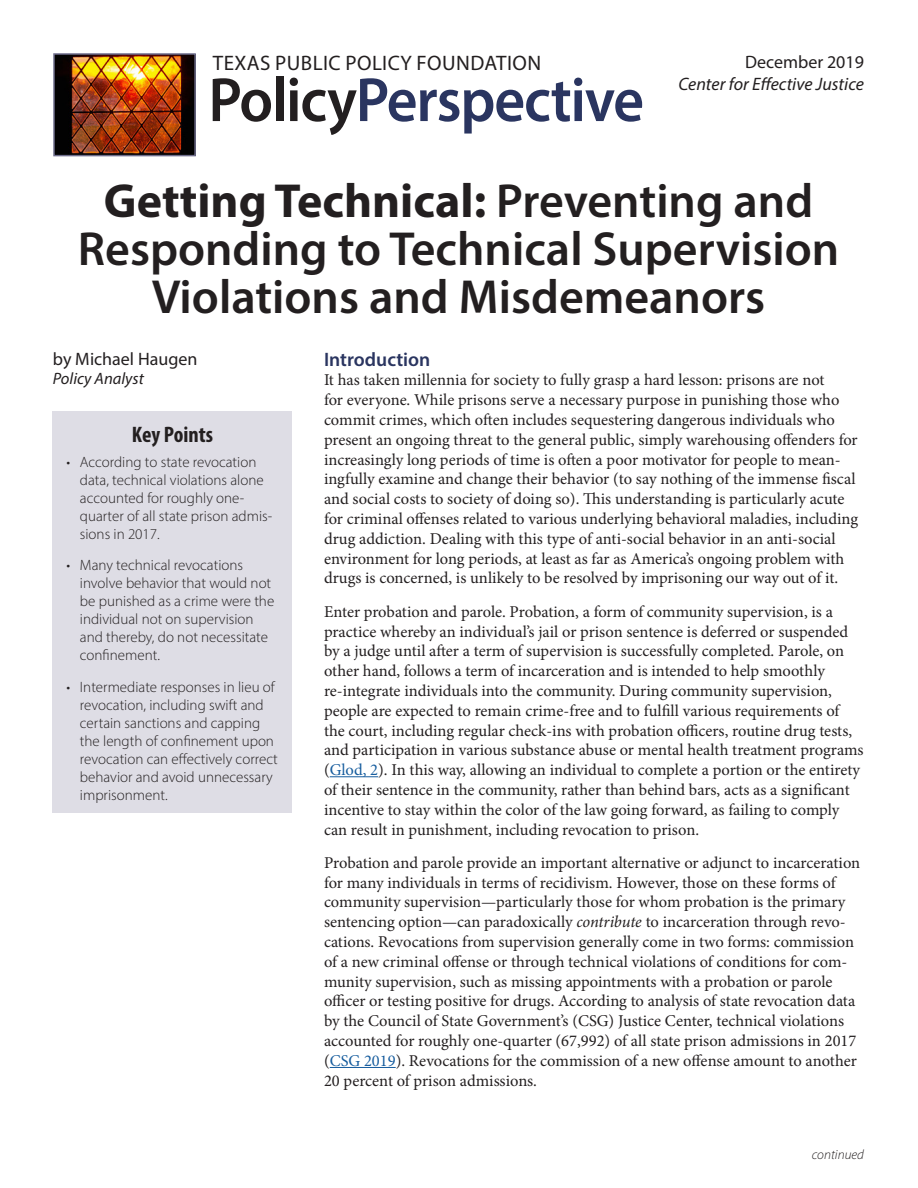
<style>
.page{position:relative;width:918px;height:1188px;background:#fff}
.page>*{position:absolute;margin:0;border:0;box-sizing:border-box;transform-origin:0 0}
.t1{font:600 63px "Myriad Pro";letter-spacing:-.02em;color:#2a3560;scale:.95 1}
.t2{font:600 48px/48px "Myriad Pro";color:#231f20;text-align:center}
.t3{font:700 condensed 22.5px "Myriad Pro";color:#231f20}
.t4{font:21px "Myriad Pro";letter-spacing:.02em;color:#231f20}
.headings{font:600 19.5px "Myriad Pro";color:#2a3560}
.t5{font:18px "Myriad Pro";color:#231f20}
.t6{font:italic 18px "Myriad Pro";color:#231f20}
.copy{font:16.5px/19.8px "Minion Pro";color:#231f20}
.t7{font:italic 16.5px "Myriad Pro";color:#231f20}
.t8{font:300 15px/18px "Myriad Pro";color:#231f20}
.t9{font:italic 300 13.5px "Myriad Pro";color:#231f20}
.s1{color:#231f20}
.s2{font-weight:700}
.s3{color:#175d9e}
.s4{font-style:italic}
</style>
<div class="page">
<hr style="left:330px;top:776px;width:48px;height:1px;background:#175d9e">
<hr style="left:330px;top:1067px;width:66px;height:1px;background:#175d9e">
<img style="left:56px;top:56px;width:137px;height:97px">
<div style="left:53px;top:53px;width:143px;height:103px;border:2px solid #6e6d8b"></div>
<div style="left:53px;top:411px;width:239px;height:402px;background:#dedde5"></div>
<p class="t4" style="left:213px;top:50px;width:330px">TEXAS PUBLIC POLICY FOUNDATION</p>
<p class="t5" style="left:745px;top:51px;width:120px">December 2019</p>
<p class="t6" style="left:678px;top:73px;width:187px">Center for Effective Justice</p>
<h1 class="t1" style="left:208px;top:60px;width:460px"><span class="s1">Policy</span>Perspective</h1>
<p class="t2" style="left:78px;top:176px;width:763px"><span class="s2">Getting Technical:</span> Preventing and<br>Responding to Technical Supervision<br>Violations and Misdemeanors</p>
<p class="t5" style="left:53px;top:347px;width:146px">by Michael Haugen</p>
<p class="t7" style="left:53px;top:369px;width:92px">Policy Analyst</p>
<p class="t3" style="left:132px;top:420px;width:83px">Key Points</p>
<p class="t8" style="left:80px;top:452px;width:194px;text-indent:-14px">• According to state revocation data, technical violations alone accounted for roughly one&shy;quarter of all state prison admis&shy;sions in 2017.</p>
<p class="t8" style="left:80px;top:556px;width:196px;text-indent:-14px">• Many technical revocations involve behavior that would not be punished as a crime were the individual not on supervision and thereby, do not necessitate confinement.</p>
<p class="t8" style="left:80px;top:677px;width:199px;text-indent:-14px">• Intermediate responses in lieu of revocation, including swift and certain sanctions and capping the length of confinement upon revocation can effectively correct behavior and avoid unnecessary imprisonment.</p>
<p class="headings" style="left:324px;top:347px;width:108px">Introduction</p>
<p class="copy" style="left:324px;top:370px;width:536px">It has taken millennia for society to fully grasp a hard lesson: prisons are not<br>for everyone. While prisons serve a necessary purpose in punishing those who commit crimes, which often includes sequestering dangerous individuals who present an ongoing threat to the general public, simply warehousing offenders for increasingly long periods of time is often a poor motivator for people to mean&shy;ingfully examine and change their behavior (to say nothing of the immense fiscal and social costs to society of doing so). This understanding is particularly acute for criminal offenses related to various underlying behavioral maladies, including drug addiction. Dealing with this type of anti-social behavior in an anti-social environment for long periods, at least as far as America’s ongoing problem with drugs is concerned, is unlikely to be resolved by imprisoning our way out of it.</p>
<p class="copy" style="left:324px;top:602px;width:541px">Enter probation and parole. Probation, a form of community supervision, is a practice whereby an individual’s jail or prison sentence is deferred or suspended by a judge until after a term of supervision is successfully completed. Parole, on other hand, follows a term of incarceration and is intended to help smoothly re-integrate individuals into the community. During community supervision, people are expected to remain crime-free and to fulfill various requirements of the court, including regular check-ins with probation officers, routine drug tests, and participation in various substance abuse or mental health treatment programs (<span class="s3">Glod, 2</span>). In this way, allowing an individual to complete a portion or the entirety of their sentence in the community, rather than behind bars, acts as a significant incentive to stay within the color of the law going forward, as failing to comply can result in punishment, including revocation to prison.</p>
<p class="copy" style="left:324px;top:853px;width:538px">Probation and parole provide an important alternative or adjunct to incarceration for many individuals in terms of recidivism. However, those on these forms of community supervision—particularly those for whom probation is the primary sentencing option—can paradoxically <span class="s4">contribute</span> to incarceration through revo&shy;cations. Revocations from supervision generally come in two forms: commission of a new criminal offense or through technical violations of conditions for com&shy;munity supervision, such as missing appointments with a probation or parole officer or testing positive for drugs. According to analysis of state revocation data by the Council of State Government’s (CSG) Justice Center, technical violations accounted for roughly one-quarter (67,992) of all state prison admissions in 2017 (<span class="s3">CSG 2019</span>). Revocations for the commission of a new offense amount to another 20 percent of prison admissions.</p>
<p class="t9" style="left:812px;top:1147px;width:54px">continued</p>
</div>
